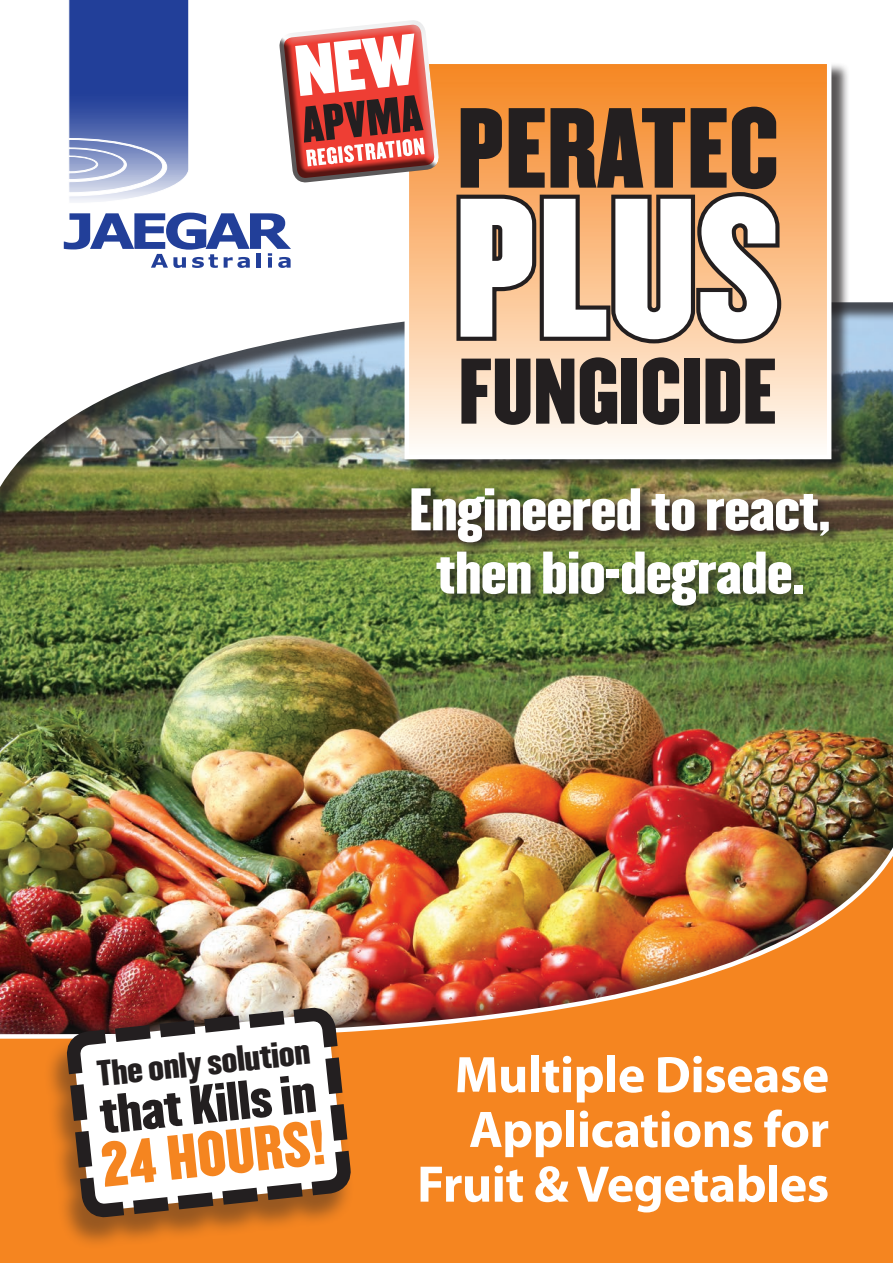
<style>
.page{position:relative;width:893px;height:1263px;background:#fff}
.page>*{position:absolute;margin:0;border:0;box-sizing:border-box;transform-origin:0 0}
.t1{font:172.35px "Champion HTF Welterweight";color:#fff}
.t2{font:99.3px "Champion HTF Welterweight";color:#231f20}
.t3{font:81.3px "Champion HTF Welterweight";color:#231f20}
.t4{font:55.05px "Champion HTF Welterweight";color:#f58520}
.t5{font:52.5px/63.3px "Champion HTF Welterweight";letter-spacing:-.01em;color:#fff;text-align:center}
.t6{font:700 51.9px/54.8px "Myriad Pro";letter-spacing:-.01em;color:#fff;text-align:right}
.t7{font:48px "Champion HTF Welterweight";color:#231f20}
.t8{font:31.65px "Champion HTF Welterweight";color:#231f20}
</style>
<div class="page">
<img style="left:0;top:531px;width:893px;height:262px">
<div style="left:0;top:793px;width:893px;height:470px;background:#231f20;opacity:.55"></div>
<img style="left:0;top:820px;width:893px;height:443px">
<img style="left:0;top:212px;width:893px;height:301px">
<svg style="left:68px;top:0;width:121px;height:202px;background:#596eb2"></svg>
<svg style="left:64px;top:213px;width:227px;height:55px"></svg>
<div style="left:407px;top:62px;width:443px;height:416px;background:#231f20;opacity:.75"></div>
<div style="left:407px;top:62px;width:422px;height:395px;background:linear-gradient(to bottom,#f6841e,#fffaf4)"></div>
<div style="left:405px;top:60px;width:426px;height:399px;border:4px solid #fff"></div>
<svg style="left:452px;top:188px;width:333px;height:160px;background:#b58c68"></svg>
<div style="left:43px;top:1013px;width:311px;height:237px;background:#231f20;opacity:.44"></div>
<svg style="left:62px;top:1070px;width:2px;height:117px"></svg>
<svg style="left:354px;top:1037px;width:2px;height:118px"></svg>
<svg style="left:96px;top:1003px;width:203px;height:1px"></svg>
<svg style="left:64px;top:1004px;width:290px;height:259px"></svg>
<div style="left:409px;top:486px;width:434px;height:134px;background:#231f20;opacity:.75"></div>
<svg style="left:279px;top:20px;width:163px;height:166px"></svg>
<p class="t2" style="left:457px;top:83px;width:323px">PERATEC</p>
<p class="t1" style="left:454px;top:156px;width:328px">PLUS</p>
<p class="t3" style="left:458px;top:338px;width:320px">FUNGICIDE</p>
<p class="t5" style="left:410px;top:479px;width:423px">Engineered to react, then bio-degrade.</p>
<p class="t8" style="left:95px;top:1053px;width:215px;rotate:-6deg">The only solution</p>
<p class="t7" style="left:97px;top:1084px;width:218px;rotate:-6deg">that Kills in</p>
<p class="t4" style="left:98px;top:1129px;width:226px;rotate:-6deg">24 HOURS!</p>
<p class="t6" style="left:417px;top:1046px;width:414px">Multiple Disease<br>Applications for<br>Fruit &amp; Vegetables</p>
</div>
